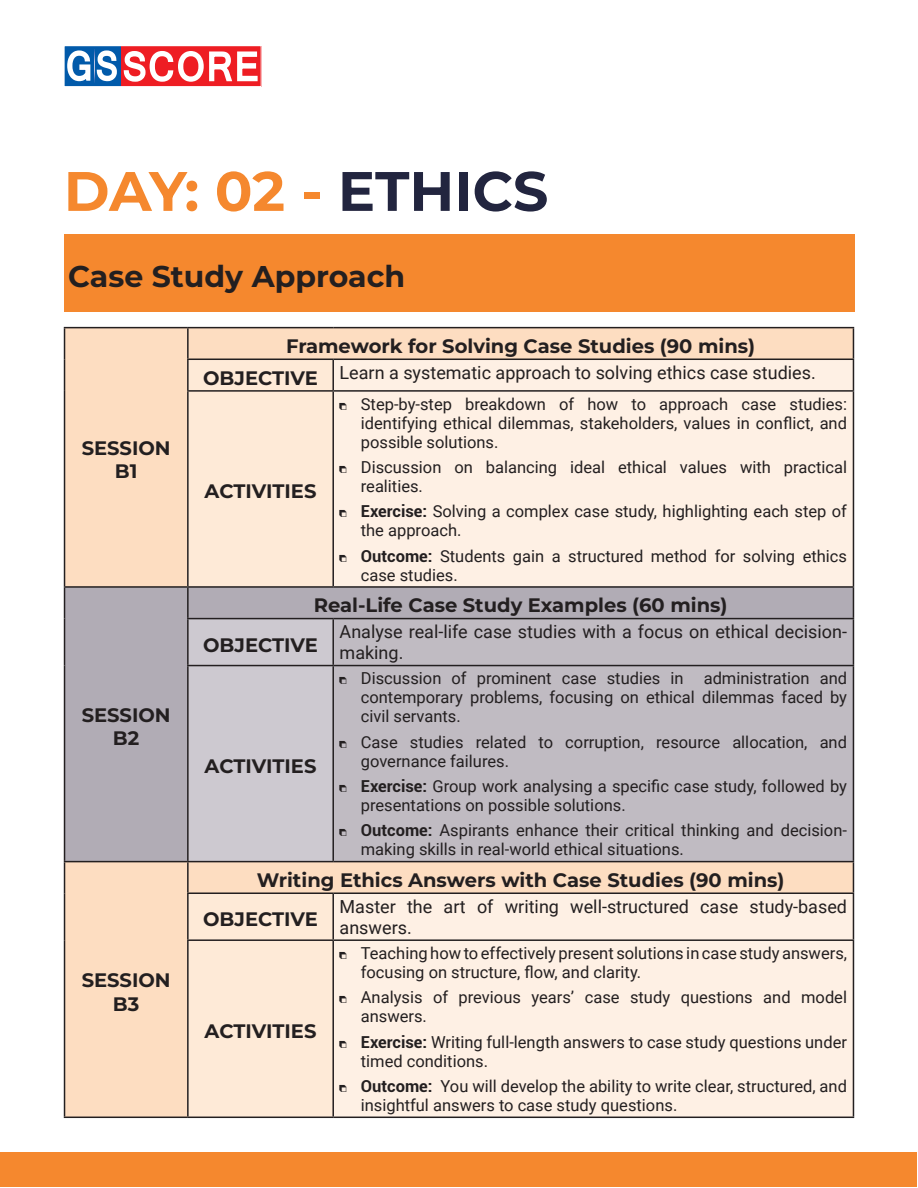
<style>
.page{position:relative;width:918px;height:1188px;background:#fff}
.page>*{position:absolute;margin:0;border:0;box-sizing:border-box;transform-origin:0 0}
.t1{font:700 55.5px "Montserrat";color:#f5882e}
.t2{font:700 30px "Montserrat";color:#231f20}
.t3{font:700 19.5px/23.4px "Montserrat";color:#231f20;text-align:center}
.t4{font:18px/20.7px "Roboto";color:#231f20}
.t5{font:16.5px/18.9px "Roboto";color:#231f20}
.s1{color:#22253f}
.s2{font-family:"Montserrat";font-weight:700;font-size:19.5px}
.s3{font-weight:700}
</style>
<div class="page">
<div style="left:64px;top:46px;width:197px;height:41px;background:#ee1d23"></div>
<div style="left:64px;top:46px;width:57px;height:41px;background:#015aaa"></div>
<div style="left:64px;top:45px;width:198px;height:42px;border:1px solid #fff"></div>
<svg style="left:67px;top:49px;width:191px;height:34px"></svg>
<div style="left:1px;top:1153px;width:916px;height:34px;background:#f5882e"></div>
<div style="left:64px;top:234px;width:790px;height:77px;background:#f5882e"></div>
<div style="left:65px;top:328px;width:788px;height:789px;background:#fdddc1"></div>
<div style="left:189px;top:360px;width:144px;height:757px;background:#feead7"></div>
<div style="left:333px;top:360px;width:520px;height:757px;background:#fef0e4"></div>
<div style="left:65px;top:588px;width:788px;height:273px;background:#b1acb5"></div>
<div style="left:189px;top:619px;width:143px;height:242px;background:#cdc9d0"></div>
<div style="left:334px;top:619px;width:519px;height:242px;background:#c0bbc2"></div>
<hr style="left:64px;top:327px;width:124px;height:1px;background:#231f20">
<hr style="left:64px;top:328px;width:1px;height:31px;background:#231f20">
<hr style="left:188px;top:327px;width:145px;height:1px;background:#231f20">
<hr style="left:187px;top:328px;width:2px;height:31px;background:#231f20">
<hr style="left:333px;top:327px;width:521px;height:1px;background:#231f20">
<hr style="left:853px;top:328px;width:1px;height:31px;background:#231f20">
<hr style="left:64px;top:359px;width:1px;height:32px;background:#231f20">
<hr style="left:187px;top:359px;width:146px;height:1px;background:#231f20">
<hr style="left:187px;top:360px;width:2px;height:30px;background:#231f20">
<hr style="left:333px;top:359px;width:521px;height:1px;background:#231f20">
<hr style="left:332px;top:360px;width:2px;height:30px;background:#231f20">
<hr style="left:853px;top:360px;width:1px;height:30px;background:#231f20">
<hr style="left:64px;top:391px;width:1px;height:195px;background:#231f20">
<hr style="left:187px;top:390px;width:146px;height:2px;background:#231f20">
<hr style="left:187px;top:392px;width:2px;height:194px;background:#231f20">
<hr style="left:333px;top:390px;width:521px;height:2px;background:#231f20">
<hr style="left:332px;top:392px;width:2px;height:194px;background:#231f20">
<hr style="left:853px;top:392px;width:1px;height:194px;background:#231f20">
<hr style="left:64px;top:586px;width:124px;height:2px;background:#231f20">
<hr style="left:64px;top:588px;width:1px;height:31px;background:#231f20">
<hr style="left:188px;top:586px;width:145px;height:2px;background:#231f20">
<hr style="left:187px;top:588px;width:2px;height:30px;background:#231f20">
<hr style="left:333px;top:586px;width:521px;height:2px;background:#231f20">
<hr style="left:853px;top:588px;width:1px;height:30px;background:#231f20">
<hr style="left:64px;top:619px;width:1px;height:47px;background:#231f20">
<hr style="left:187px;top:618px;width:146px;height:1px;background:#231f20">
<hr style="left:187px;top:619px;width:2px;height:46px;background:#231f20">
<hr style="left:333px;top:618px;width:521px;height:1px;background:#231f20">
<hr style="left:332px;top:619px;width:2px;height:46px;background:#231f20">
<hr style="left:853px;top:619px;width:1px;height:46px;background:#231f20">
<hr style="left:64px;top:666px;width:1px;height:195px;background:#231f20">
<hr style="left:187px;top:665px;width:146px;height:1px;background:#231f20">
<hr style="left:187px;top:666px;width:2px;height:195px;background:#231f20">
<hr style="left:333px;top:665px;width:521px;height:1px;background:#231f20">
<hr style="left:332px;top:666px;width:2px;height:195px;background:#231f20">
<hr style="left:853px;top:666px;width:1px;height:195px;background:#231f20">
<hr style="left:64px;top:861px;width:124px;height:1px;background:#231f20">
<hr style="left:64px;top:862px;width:1px;height:31px;background:#231f20">
<hr style="left:188px;top:861px;width:145px;height:1px;background:#231f20">
<hr style="left:187px;top:862px;width:2px;height:30px;background:#231f20">
<hr style="left:333px;top:861px;width:521px;height:1px;background:#231f20">
<hr style="left:853px;top:862px;width:1px;height:30px;background:#231f20">
<hr style="left:64px;top:893px;width:1px;height:47px;background:#231f20">
<hr style="left:187px;top:892px;width:146px;height:2px;background:#231f20">
<hr style="left:187px;top:894px;width:2px;height:45px;background:#231f20">
<hr style="left:333px;top:892px;width:521px;height:2px;background:#231f20">
<hr style="left:332px;top:894px;width:2px;height:45px;background:#231f20">
<hr style="left:853px;top:894px;width:1px;height:45px;background:#231f20">
<hr style="left:64px;top:940px;width:1px;height:177px;background:#231f20">
<hr style="left:187px;top:939px;width:146px;height:2px;background:#231f20">
<hr style="left:187px;top:941px;width:2px;height:176px;background:#231f20">
<hr style="left:333px;top:939px;width:521px;height:2px;background:#231f20">
<hr style="left:332px;top:941px;width:2px;height:176px;background:#231f20">
<hr style="left:853px;top:941px;width:1px;height:176px;background:#231f20">
<hr style="left:64px;top:1117px;width:124px;height:1px;background:#231f20">
<hr style="left:188px;top:1117px;width:145px;height:1px;background:#231f20">
<hr style="left:333px;top:1117px;width:521px;height:1px;background:#231f20">
<svg style="left:340px;top:403px;width:7px;height:7px"></svg>
<svg style="left:340px;top:466px;width:7px;height:7px"></svg>
<svg style="left:340px;top:510px;width:7px;height:7px"></svg>
<svg style="left:340px;top:554px;width:7px;height:8px"></svg>
<svg style="left:340px;top:677px;width:7px;height:7px"></svg>
<svg style="left:340px;top:740px;width:7px;height:8px"></svg>
<svg style="left:340px;top:785px;width:7px;height:7px"></svg>
<svg style="left:340px;top:829px;width:7px;height:7px"></svg>
<svg style="left:340px;top:952px;width:7px;height:7px"></svg>
<svg style="left:340px;top:996px;width:7px;height:7px"></svg>
<svg style="left:340px;top:1040px;width:7px;height:8px"></svg>
<svg style="left:340px;top:1085px;width:7px;height:7px"></svg>
<h1 class="t1" style="left:64px;top:151px;width:486px">DAY: 02 - <span class="s1">ETHICS</span></h1>
<h2 class="t2" style="left:68px;top:255px;width:339px">Case Study Approach</h2>
<p class="t3" style="left:82px;top:435px;width:91px">SESSION<br>B1</p>
<p class="t3" style="left:82px;top:702px;width:91px">SESSION<br>B2</p>
<p class="t3" style="left:82px;top:968px;width:91px">SESSION<br>B3</p>
<p class="t3" style="left:286px;top:333px;width:471px">Framework for Solving Case Studies (90 mins)</p>
<p class="t4" style="left:203px;top:362px;width:614px"><span class="s2">OBJECTIVE</span> Learn a systematic approach to solving ethics case studies.</p>
<p class="t3" style="left:205px;top:479px;width:113px">ACTIVITIES</p>
<p class="t5" style="left:361px;top:394px;width:488px;text-align:justify">Step-by-step breakdown of how to approach case studies: identifying ethical dilemmas, stakeholders, values in conflict, and possible solutions.</p>
<p class="t5" style="left:361px;top:457px;width:488px">Discussion on balancing ideal ethical values with practical realities.</p>
<p class="t5" style="left:361px;top:501px;width:488px"><span class="s3">Exercise:</span> Solving a complex case study, highlighting each step of the approach.</p>
<p class="t5" style="left:361px;top:546px;width:488px"><span class="s3">Outcome:</span> Students gain a structured method for solving ethics case studies.</p>
<p class="t3" style="left:203px;top:585px;width:526px;line-height:39.3px;text-align:left;text-indent:111px">Real-Life Case Study Examples (60 mins)<br>OBJECTIVE</p>
<p class="t4" style="left:340px;top:621px;width:509px">Analyse real-life case studies with a focus on ethical decision&shy;making.</p>
<p class="t3" style="left:205px;top:753px;width:113px">ACTIVITIES</p>
<p class="t5" style="left:361px;top:668px;width:488px;text-align:justify">Discussion of prominent case studies in administration and contemporary problems, focusing on ethical dilemmas faced by civil servants.</p>
<p class="t5" style="left:361px;top:732px;width:488px">Case studies related to corruption, resource allocation, and governance failures.</p>
<p class="t5" style="left:361px;top:776px;width:488px"><span class="s3">Exercise:</span> Group work analysing a specific case study, followed by presentations on possible solutions.</p>
<p class="t5" style="left:361px;top:820px;width:488px"><span class="s3">Outcome:</span> Aspirants enhance their critical thinking and decision&shy;making skills in real-world ethical situations.</p>
<p class="t3" style="left:203px;top:859px;width:583px;line-height:39.3px;text-align:left;text-indent:54px">Writing Ethics Answers with Case Studies (90 mins)<br>OBJECTIVE</p>
<p class="t4" style="left:340px;top:896px;width:509px">Master the art of writing well-structured case study-based answers.</p>
<p class="t3" style="left:205px;top:1019px;width:113px">ACTIVITIES</p>
<p class="t5" style="left:361px;top:943px;width:488px">Teaching how to effectively present solutions in case study answers, focusing on structure, flow, and clarity.</p>
<p class="t5" style="left:361px;top:987px;width:488px">Analysis of previous years’ case study questions and model answers.</p>
<p class="t5" style="left:361px;top:1032px;width:488px"><span class="s3">Exercise:</span> Writing full-length answers to case study questions under timed conditions.</p>
<p class="t5" style="left:361px;top:1076px;width:488px"><span class="s3">Outcome:</span> You will develop the ability to write clear, structured, and insightful answers to case study questions.</p>
</div>
